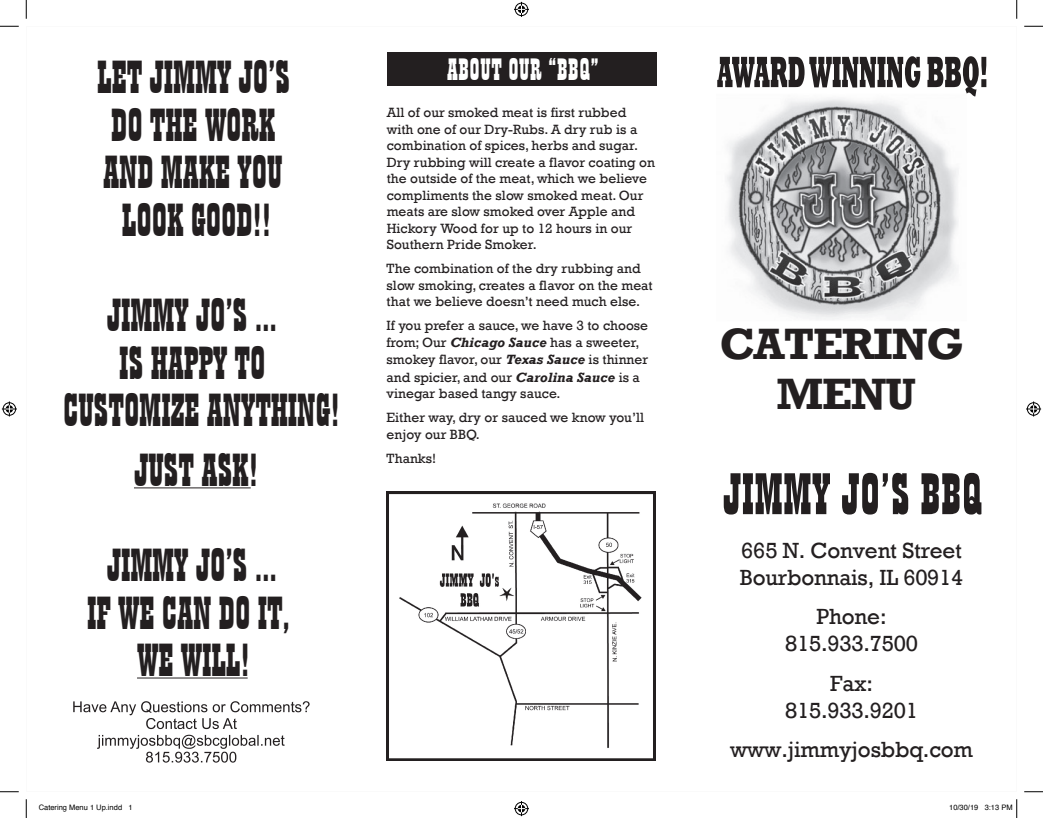
<style>
.page{position:relative;width:1043px;height:818px;background:#fff}
.page>*{position:absolute;margin:0;border:0;box-sizing:border-box;transform-origin:0 0}
.t1{font:57.5px "Playbill BT";letter-spacing:.01em;color:#231f20}
.t2{font:45px/47.5px "Playbill BT";letter-spacing:-.005em;color:#231f20;text-align:center}
.t3{font:700 45px/50px "Rockwell";letter-spacing:-.025em;color:#231f20;text-align:center}
.t4{font:30px "Playbill BT";letter-spacing:.02em;color:#fff}
.t5{font:22.5px/27px "Rockwell";letter-spacing:-.01em;color:#231f20;text-align:center}
.t6{font:13.75px/16.5px "Rockwell";letter-spacing:.005em;color:#231f20}
.t7{font:7.5px "Helvetica";color:#000}
.s1{font-weight:700;font-style:italic}
</style>
<div class="page">
<img style="left:726px;top:99px;width:232px;height:221px">
<div style="left:387px;top:52px;width:269px;height:33px;background:#231f20"></div>
<hr style="left:134px;top:487px;width:117px;height:1px;background:#231f20">
<hr style="left:137px;top:677px;width:111px;height:1px;background:#231f20">
<svg style="left:73px;top:701px;width:236px;height:61px"></svg>
<svg style="left:717px;top:56px;width:269px;height:40px"></svg>
<img style="left:386px;top:491px;width:269px;height:269px">
<svg style="left:0;top:25px;width:19px;height:2px"></svg>
<svg style="left:1024px;top:25px;width:18px;height:2px"></svg>
<svg style="left:0;top:791px;width:19px;height:1px"></svg>
<svg style="left:1024px;top:791px;width:18px;height:1px"></svg>
<svg style="left:25px;top:0;width:2px;height:19px"></svg>
<svg style="left:25px;top:799px;width:2px;height:19px"></svg>
<svg style="left:1016px;top:0;width:1px;height:19px"></svg>
<svg style="left:514px;top:2px;width:15px;height:15px"></svg>
<svg style="left:514px;top:801px;width:15px;height:15px"></svg>
<svg style="left:2px;top:401px;width:15px;height:15px"></svg>
<svg style="left:1026px;top:401px;width:15px;height:15px"></svg>
<svg style="left:1016px;top:799px;width:1px;height:19px"></svg>
<h2 class="t2" style="left:97px;top:53px;width:195px">LET JIMMY JO’S<br>DO THE WORK<br>AND MAKE YOU<br>LOOK GOOD!!</h2>
<h2 class="t2" style="left:63px;top:291px;width:278px">JIMMY JO’S ...<br>IS HAPPY TO<br>CUSTOMIZE ANYTHING!</h2>
<h2 class="t2" style="left:107px;top:422px;width:172px;line-height:94.9px">JUST ASK!<br>JIMMY JO’S ...</h2>
<h2 class="t2" style="left:87px;top:588px;width:204px">IF WE CAN DO IT,<br>WE WILL!</h2>
<h3 class="t4" style="left:447px;top:51px;width:153px">ABOUT OUR “BBQ”</h3>
<p class="t6" style="left:386px;top:104px;width:270px">All of our smoked meat is first rubbed with one of our Dry-Rubs. A dry rub is a combination of spices, herbs and sugar.<br>Dry rubbing will create a flavor coating on the outside of the meat, which we believe compliments the slow smoked meat. Our meats are slow smoked over Apple and Hickory Wood for up to 12 hours in our Southern Pride Smoker.</p>
<p class="t6" style="left:386px;top:260px;width:268px">The combination of the dry rubbing and slow smoking, creates a flavor on the meat that we believe doesn’t need much else.</p>
<p class="t6" style="left:386px;top:317px;width:263px;line-height:17px">If you prefer a sauce, we have 3 to choose from; Our <span class="s1">Chicago Sauce</span> has a sweeter, smokey flavor, our <span class="s1">Texas Sauce</span> is thinner and spicier, and our <span class="s1">Carolina Sauce</span> is a vinegar based tangy sauce.</p>
<p class="t6" style="left:386px;top:409px;width:259px">Either way, dry or sauced we know you’ll enjoy our BBQ.</p>
<p class="t6" style="left:386px;top:450px;width:51px">Thanks!</p>
<h2 class="t3" style="left:719px;top:319px;width:246px">CATERING<br>MENU</h2>
<h1 class="t1" style="left:722px;top:459px;width:261px">JIMMY JO’S BBQ</h1>
<h3 class="t5" style="left:739px;top:537px;width:225px;text-align:left">665 N. Convent Street<br>Bourbonnais, IL 60914</h3>
<h3 class="t5" style="left:785px;top:603px;width:135px">Phone:<br>815.933.7500</h3>
<h3 class="t5" style="left:785px;top:670px;width:135px">Fax:<br>815.933.9201</h3>
<h3 class="t5" style="left:730px;top:736px;width:244px">www.jimmyjosbbq.com</h3>
<p class="t7" style="left:39px;top:802px;width:95px">Catering Menu 1 Up.indd 1</p>
<p class="t7" style="left:949px;top:802px;width:65px">10/30/19 3:13 PM</p>
</div>
